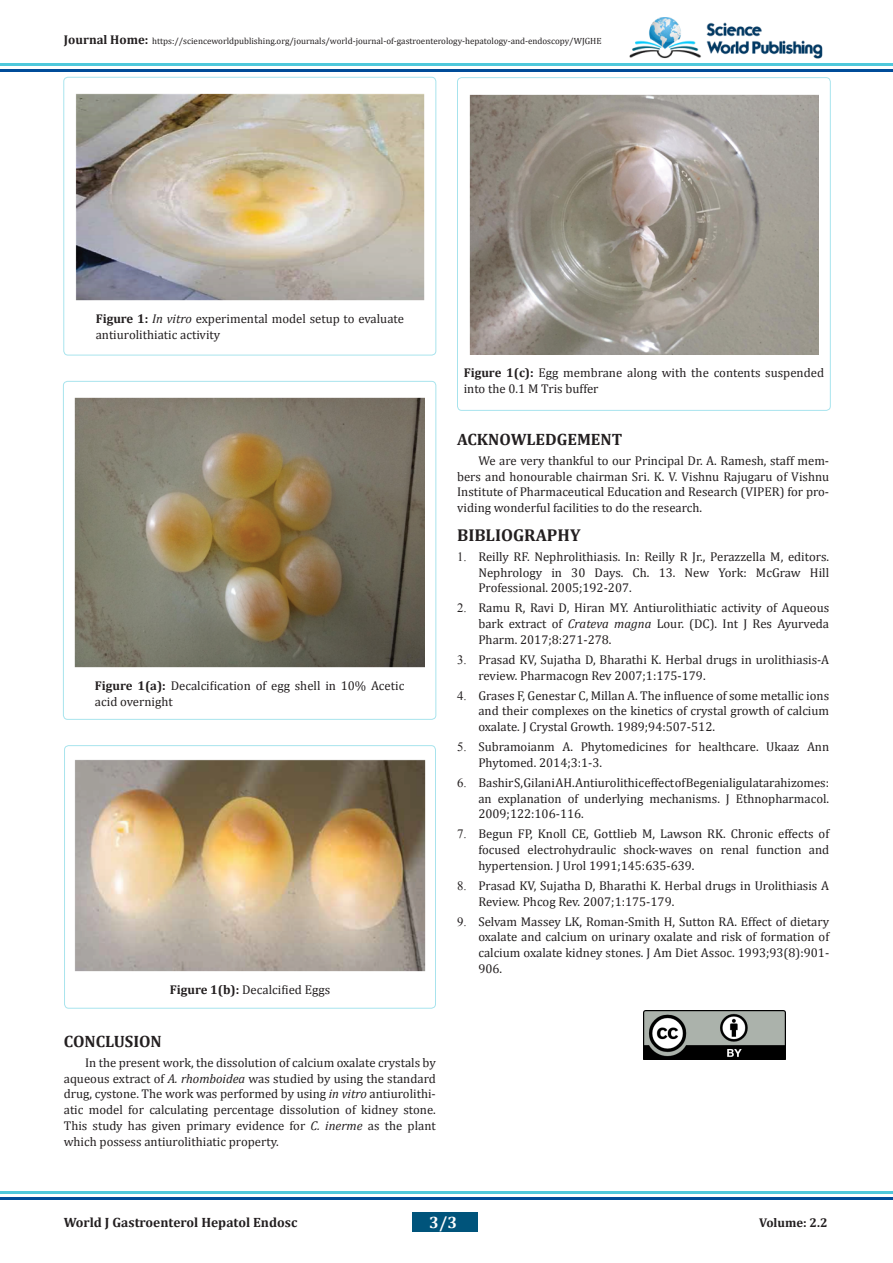
<style>
.page{position:relative;width:893px;height:1263px;background:#fff}
.page>*{position:absolute;margin:0;border:0;box-sizing:border-box;transform-origin:0 0}
.t1{font:700 17.25px "Cambria";color:#231f20}
.t2{font:700 16.5px "Cambria";color:#231f20}
.t3{font:700 16.5px "Cambria";color:#fff}
.t4{font:700 13.5px "Cambria";color:#231f20}
.t5{font:12.75px/15.8px "Cambria";color:#231f20;text-align:justify}
.t6{font:700 12.75px "Cambria";color:#231f20}
.t7{font:9px "Cambria";color:#231f20}
.s1{font-weight:700;font-size:12.75px}
.s2{font-weight:700}
.s3{font-style:italic}
.s4{font-family:"Times New Roman"}
</style>
<div class="page">
<div style="left:412px;top:1212px;width:66px;height:19px;background:#00547b"></div>
<img style="left:623px;top:17px;width:206px;height:47px">
<hr style="left:0;top:64px;width:893px;height:2px;background:#4fc8db">
<hr style="left:0;top:70px;width:893px;height:2px;background:#004c99">
<hr style="left:0;top:1192px;width:893px;height:2px;background:#4fc8db">
<hr style="left:0;top:1198px;width:893px;height:2px;background:#004c99">
<img style="left:75px;top:93px;width:350px;height:208px">
<div style="left:63px;top:77px;width:373px;height:278px;border:1px solid #4fc8db;border-radius:4px"></div>
<img style="left:75px;top:397px;width:350px;height:270px">
<div style="left:63px;top:381px;width:373px;height:339px;border:1px solid #4fc8db;border-radius:4px"></div>
<img style="left:469px;top:95px;width:349px;height:260px">
<div style="left:457px;top:77px;width:374px;height:334px;border:1px solid #4fc8db;border-radius:4px"></div>
<img style="left:75px;top:760px;width:351px;height:211px">
<div style="left:64px;top:745px;width:372px;height:263px;border:1px solid #4fc8db;border-radius:4px"></div>
<img style="left:643px;top:1010px;width:143px;height:50px">
<p class="t7" style="left:64px;top:35px;width:539px"><span class="s1">Journal Home:</span> https://scienceworldpublishing.org/journals/world-journal-of-gastroenterology-hepatology-and-endoscopy/WJGHE</p>
<p class="t5" style="left:96px;top:311px;width:310px"><span class="s2">Figure 1:</span> <span class="s3">In vitro</span> experimental model setup to evaluate antiurolithiatic activity</p>
<p class="t5" style="left:95px;top:678px;width:311px"><span class="s2">Figure 1(a):</span> Decalcification of egg shell in 10% Acetic acid overnight</p>
<p class="t5" style="left:170px;top:982px;width:162px"><span class="s2">Figure 1(b):</span> Decalcified Eggs</p>
<p class="t2" style="left:64px;top:1030px;width:100px">CONCLUSION</p>
<p class="t5" style="left:64px;top:1055px;width:374px;text-indent:21px">In the present work, the dissolution of calcium oxalate crystals by aqueous extract of <span class="s3">A. rhomboidea</span> was studied by using the standard drug, cystone. The work was performed by using <span class="s3">in vitro</span> antiurolithi&shy;atic model for calculating percentage dissolution of kidney stone.<br>This study has given primary evidence for <span class="s3">C. inerme</span> as the plant which possess antiurolithiatic property.</p>
<p class="t5" style="left:464px;top:365px;width:362px"><span class="s2">Figure 1(c):</span> Egg membrane along with the contents suspended into the 0.1 M Tris buffer</p>
<p class="t2" style="left:457px;top:428px;width:167px">ACKNOWLEDGEMENT</p>
<p class="t5" style="left:457px;top:453px;width:374px;text-indent:21px">We are very thankful to our Principal Dr. A. Ramesh, staff mem&shy;bers and honourable chairman Sri. K. V. Vishnu Rajugaru of Vishnu Institute of Pharmaceutical Education and Research (VIPER) for pro&shy;viding wonderful facilities to do the research.</p>
<p class="t1" style="left:457px;top:523px;width:125px">BIBLIOGRAPHY</p>
<p class="t5" style="left:478px;top:549px;width:352px;text-indent:-21px"><span class="s4">1.</span> Reilly RF. Nephrolithiasis. In: Reilly R Jr., Perazzella M, editors.<br>Nephrology in 30 Days. Ch. 13. New York: McGraw Hill Professional. 2005;192-207.</p>
<p class="t5" style="left:478px;top:600px;width:352px;text-indent:-21px"><span class="s4">2.</span> Ramu R, Ravi D, Hiran MY. Antiurolithiatic activity of Aqueous bark extract of <span class="s3">Crateva magna</span> Lour. (DC). Int J Res Ayurveda Pharm. 2017;8:271-278.</p>
<p class="t5" style="left:478px;top:652px;width:352px;text-indent:-21px"><span class="s4">3.</span> Prasad KV, Sujatha D, Bharathi K. Herbal drugs in urolithiasis-A review. Pharmacogn Rev 2007;1:175-179.</p>
<p class="t5" style="left:478px;top:687px;width:352px;text-indent:-21px"><span class="s4">4.</span> Grases F, Genestar C, Millan A. The influence of some metallic ions and their complexes on the kinetics of crystal growth of calcium oxalate. J Crystal Growth. 1989;94:507-512.</p>
<p class="t5" style="left:478px;top:739px;width:352px;text-indent:-21px"><span class="s4">5.</span> Subramoianm A. Phytomedicines for healthcare. Ukaaz Ann<br>Phytomed. 2014;3:1-3.</p>
<p class="t5" style="left:478px;top:775px;width:352px;text-indent:-21px"><span class="s4">6.</span> Bashir S, Gilani AH. Antiurolithic effect of Begenialigulatarahizomes: an explanation of underlying mechanisms. J Ethnopharmacol.<br>2009;122:106-116.</p>
<p class="t5" style="left:478px;top:826px;width:352px;text-indent:-21px"><span class="s4">7.</span> Begun FP, Knoll CE, Gottlieb M, Lawson RK. Chronic effects of focused electrohydraulic shock-waves on renal function and hypertension. J Urol 1991;145:635-639.</p>
<p class="t5" style="left:478px;top:878px;width:352px;text-indent:-21px"><span class="s4">8.</span> Prasad KV, Sujatha D, Bharathi K. Herbal drugs in Urolithiasis A<br>Review. Phcog Rev. 2007;1:175-179.</p>
<p class="t5" style="left:478px;top:913px;width:352px;text-indent:-21px"><span class="s4">9.</span> Selvam Massey LK, Roman-Smith H, Sutton RA. Effect of dietary oxalate and calcium on urinary oxalate and risk of formation of calcium oxalate kidney stones. J Am Diet Assoc. 1993;93(8):901- 906.</p>
<p class="t3" style="left:429px;top:1211px;width:29px">3/3</p>
<p class="t4" style="left:64px;top:1213px;width:235px">World J Gastroenterol Hepatol Endosc</p>
<p class="t6" style="left:759px;top:1213px;width:70px">Volume: 2.2</p>
</div>
